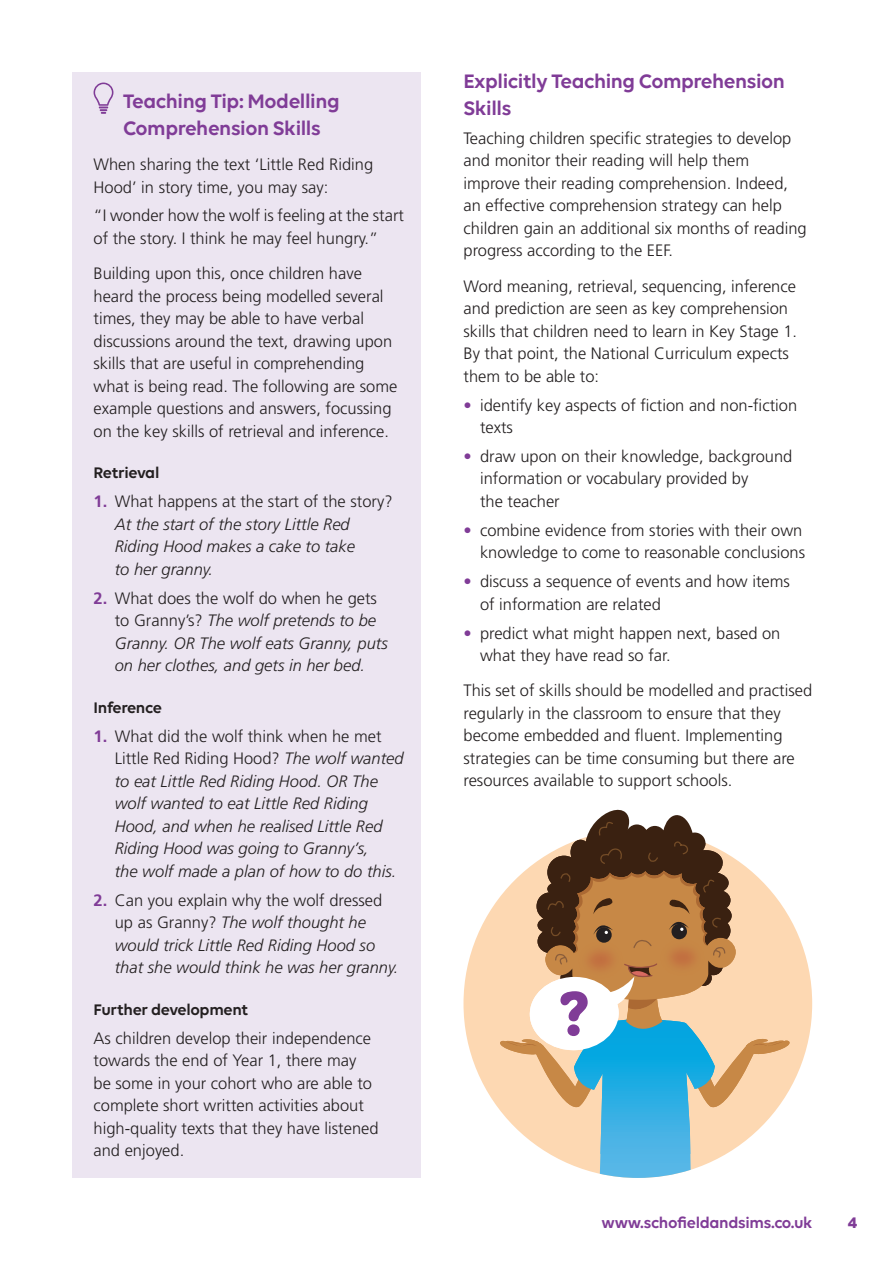
<style>
.page{position:relative;width:893px;height:1263px;background:#fff}
.page>*{position:absolute;margin:0;border:0;box-sizing:border-box;transform-origin:0 0}
.t1{font:63.6px "Freude";color:#803c97}
.A_Head{font:600 21px/27px "Volte";letter-spacing:-.02em;color:#803c97}
.Main_Text{font:300 16.5px/22.5px "Frutiger LT Std";color:#231f20}
.Main_Text-2{font:italic 300 16.5px/22.5px "Frutiger LT Std";color:#231f20}
.Tip_Text{font:300 16.5px/22.5px "Frutiger LT Std";color:#231f20}
.B_Head{font:600 16.5px "Volte";letter-spacing:-.02em;color:#231f20}
.t2{font:600 16.5px "Volte";letter-spacing:-.02em;color:#803c97}
.t3{font:700 16.5px "Volte";color:#803c97}
.s1{font-weight:700;font-style:normal;color:#803c97}
.s2{font-style:normal}
.s3{color:#803c97}
</style>
<div class="page">
<div style="left:72px;top:72px;width:349px;height:1106px;background:#ece5f1"></div>
<svg style="left:94px;top:83px;width:19px;height:31px"></svg>
<div style="left:463px;top:829px;width:349px;height:349px;background:#fdd8b2;border-radius:50%"></div>
<svg style="left:498px;top:809px;width:293px;height:369px"></svg>
<p class="A_Head" style="left:123px;top:87px;width:218px">Teaching Tip: Modelling<br>Comprehension Skills</p>
<p class="Main_Text" style="left:94px;top:153px;width:281px">When sharing the text ‘Little Red Riding<br>Hood’ in story time, you may say:</p>
<p class="Main_Text" style="left:94px;top:205px;width:312px">“I wonder how the wolf is feeling at the start</p>
<p class="Main_Text" style="left:94px;top:227px;width:286px">of the story. I think he may feel hungry.”</p>
<p class="Tip_Text" style="left:94px;top:262px;width:305px">Building upon this, once children have heard the process being modelled several times, they may be able to have verbal discussions around the text, drawing upon skills that are useful in comprehending what is being read. The following are some example questions and answers, focussing on the key skills of retrieval and inference.</p>
<p class="B_Head" style="left:94px;top:463px;width:67px">Retrieval</p>
<p class="Main_Text-2" style="left:115px;top:490px;width:279px;text-indent:-21px"><span class="s1">1.</span> <span class="s2">What happens at the start of the story?<br></span>At the start of the story Little Red<br>Riding Hood makes a cake to take<br>to her granny.</p>
<p class="Main_Text-2" style="left:115px;top:587px;width:274px;text-indent:-21px"><span class="s1">2.</span> <span class="s2">What does the wolf do when he gets to Granny’s?</span> The wolf pretends to be Granny. OR The wolf eats Granny, puts on her clothes, and gets in her bed.</p>
<p class="B_Head" style="left:94px;top:698px;width:70px">Inference</p>
<p class="Main_Text-2" style="left:115px;top:725px;width:290px;text-indent:-21px"><span class="s1">1.</span> <span class="s2">What did the wolf think when he met Little Red Riding Hood?</span> The wolf wanted to eat Little Red Riding Hood. OR The wolf wanted to eat Little Red Riding Hood, and when he realised Little Red Riding Hood was going to Granny’s,<br>the wolf made a plan of how to do this.</p>
<p class="Main_Text-2" style="left:115px;top:889px;width:285px;text-indent:-21px"><span class="s1">2.</span> <span class="s2">Can you explain why the wolf dressed up as Granny?</span> The wolf thought he would trick Little Red Riding Hood so that she would think he was her granny.</p>
<p class="B_Head" style="left:94px;top:999px;width:156px">Further development</p>
<p class="Main_Text" style="left:94px;top:1027px;width:287px">As children develop their independence towards the end of Year 1, there may<br>be some in your cohort who are able to complete short written activities about high-quality texts that they have listened and enjoyed.</p>
<p class="A_Head" style="left:463px;top:67px;width:323px">Explicitly Teaching Comprehension<br>Skills</p>
<p class="Main_Text" style="left:463px;top:127px;width:345px">Teaching children specific strategies to develop and monitor their reading will help them improve their reading comprehension. Indeed, an effective comprehension strategy can help children gain an additional six months of reading progress according to the EEF.</p>
<p class="Main_Text" style="left:463px;top:275px;width:335px">Word meaning, retrieval, sequencing, inference and prediction are seen as key comprehension skills that children need to learn in Key Stage 1.<br>By that point, the National Curriculum expects them to be able to:</p>
<p class="Main_Text" style="left:480px;top:394px;width:319px;text-indent:-16px"><span class="s3">•</span> identify key aspects of fiction and non-fiction texts</p>
<p class="Main_Text" style="left:480px;top:445px;width:314px;text-indent:-16px"><span class="s3">•</span> draw upon on their knowledge, background information or vocabulary provided by<br>the teacher</p>
<p class="Main_Text" style="left:463px;top:519px;width:343px;text-align:right"><span class="s3">•</span> combine evidence from stories with their own knowledge to come to reasonable conclusions</p>
<p class="Main_Text" style="left:480px;top:570px;width:311px;text-indent:-16px"><span class="s3">•</span> discuss a sequence of events and how items of information are related</p>
<p class="Main_Text" style="left:480px;top:622px;width:302px;text-indent:-16px"><span class="s3">•</span> predict what might happen next, based on what they have read so far.</p>
<p class="Main_Text" style="left:463px;top:680px;width:350px">This set of skills should be modelled and practised</p>
<p class="Main_Text" style="left:463px;top:702px;width:333px">regularly in the classroom to ensure that they become embedded and fluent. Implementing strategies can be time consuming but there are resources available to support schools.</p>
<p class="t1" style="left:559px;top:975px;width:33px">?</p>
<p class="t2" style="left:602px;top:1213px;width:212px">www.schofieldandsims.co.uk</p>
<p class="t3" style="left:848px;top:1212px;width:11px">4</p>
</div>
